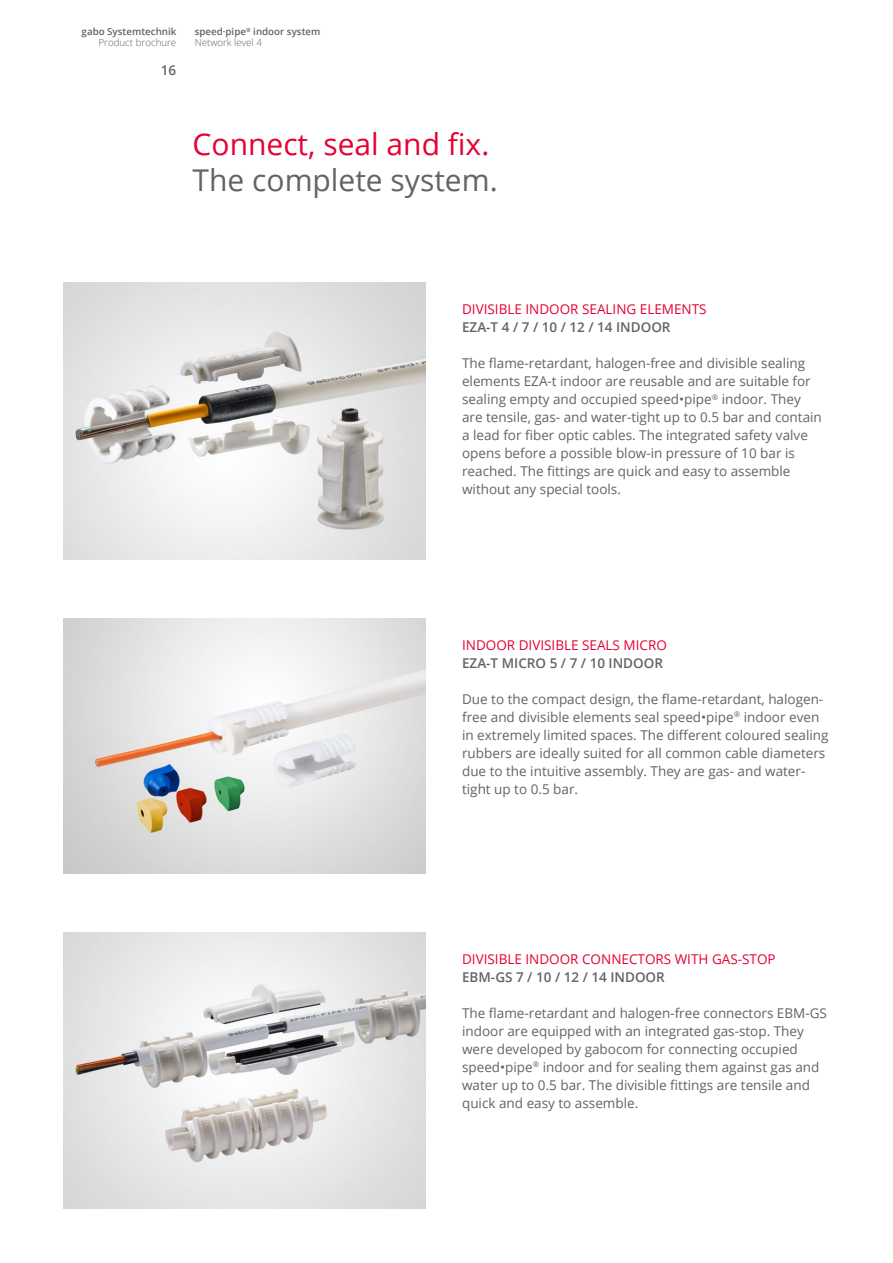
<style>
.page{position:relative;width:893px;height:1263px;background:#fff}
.page>*{position:absolute;margin:0;border:0;box-sizing:border-box;transform-origin:0 0}
.t1{font:30px "Open Sans";color:#e40234}
.t2{font:30px "Open Sans";color:#646363}
.t3{font:13.5px/18px "Open Sans";color:#646363}
.t4{font:13.5px "Open Sans";color:#e40234}
.t5{font:600 13.5px "Open Sans";color:#646363}
.t6{font:600 9.75px "Open Sans";color:#646363}
.t7{font:300 9.75px "Open Sans";color:#646363}
</style>
<div class="page">
<img style="left:64px;top:932px;width:361px;height:277px">
<img style="left:64px;top:283px;width:361px;height:276px">
<img style="left:64px;top:618px;width:361px;height:255px">
<p class="t6" style="left:82px;top:25px;width:96px">gabo Systemtechnik</p>
<p class="t6" style="left:195px;top:25px;width:127px">speed·pipe<sup>®</sup> indoor system</p>
<p class="t7" style="left:99px;top:36px;width:79px">Product brochure</p>
<p class="t7" style="left:195px;top:36px;width:69px">Network level 4</p>
<p class="t5" style="left:161px;top:61px;width:17px">16</p>
<h1 class="t1" style="left:193px;top:124px;width:298px">Connect, seal and fix.</h1>
<h1 class="t2" style="left:193px;top:160px;width:307px">The complete system.</h1>
<p class="t4" style="left:462px;top:300px;width:246px">DIVISIBLE INDOOR SEALING ELEMENTS</p>
<p class="t5" style="left:462px;top:318px;width:210px">EZA-T 4 / 7 / 10 / 12 / 14 INDOOR</p>
<p class="t3" style="left:462px;top:354px;width:361px">The flame-retardant, halogen-free and divisible sealing elements EZA-t indoor are reusable and are suitable for sealing empty and occupied speed•pipe<sup>®</sup> indoor. They are tensile, gas- and water-tight up to 0.5 bar and contain a lead for fiber optic cables. The integrated safety valve opens before a possible blow-in pressure of 10 bar is reached. The fittings are quick and easy to assemble without any special tools.</p>
<p class="t4" style="left:462px;top:636px;width:206px">INDOOR DIVISIBLE SEALS MICRO</p>
<p class="t5" style="left:462px;top:654px;width:203px">EZA-T MICRO 5 / 7 / 10 INDOOR</p>
<p class="t3" style="left:462px;top:689px;width:368px">Due to the compact design, the flame-retardant, halogen&shy;free and divisible elements seal speed•pipe<sup>®</sup> indoor even in extremely limited spaces. The different coloured sealing rubbers are ideally suited for all common cable diameters due to the intuitive assembly. They are gas- and water&shy;tight up to 0.5 bar.</p>
<p class="t4" style="left:462px;top:950px;width:315px">DIVISIBLE INDOOR CONNECTORS WITH GAS-STOP</p>
<p class="t5" style="left:462px;top:968px;width:204px">EBM-GS 7 / 10 / 12 / 14 INDOOR</p>
<p class="t3" style="left:462px;top:1004px;width:366px">The flame-retardant and halogen-free connectors EBM-GS indoor are equipped with an integrated gas-stop. They were developed by gabocom for connecting occupied speed•pipe<sup>®</sup> indoor and for sealing them against gas and water up to 0.5 bar. The divisible fittings are tensile and quick and easy to assemble.</p>
</div>
